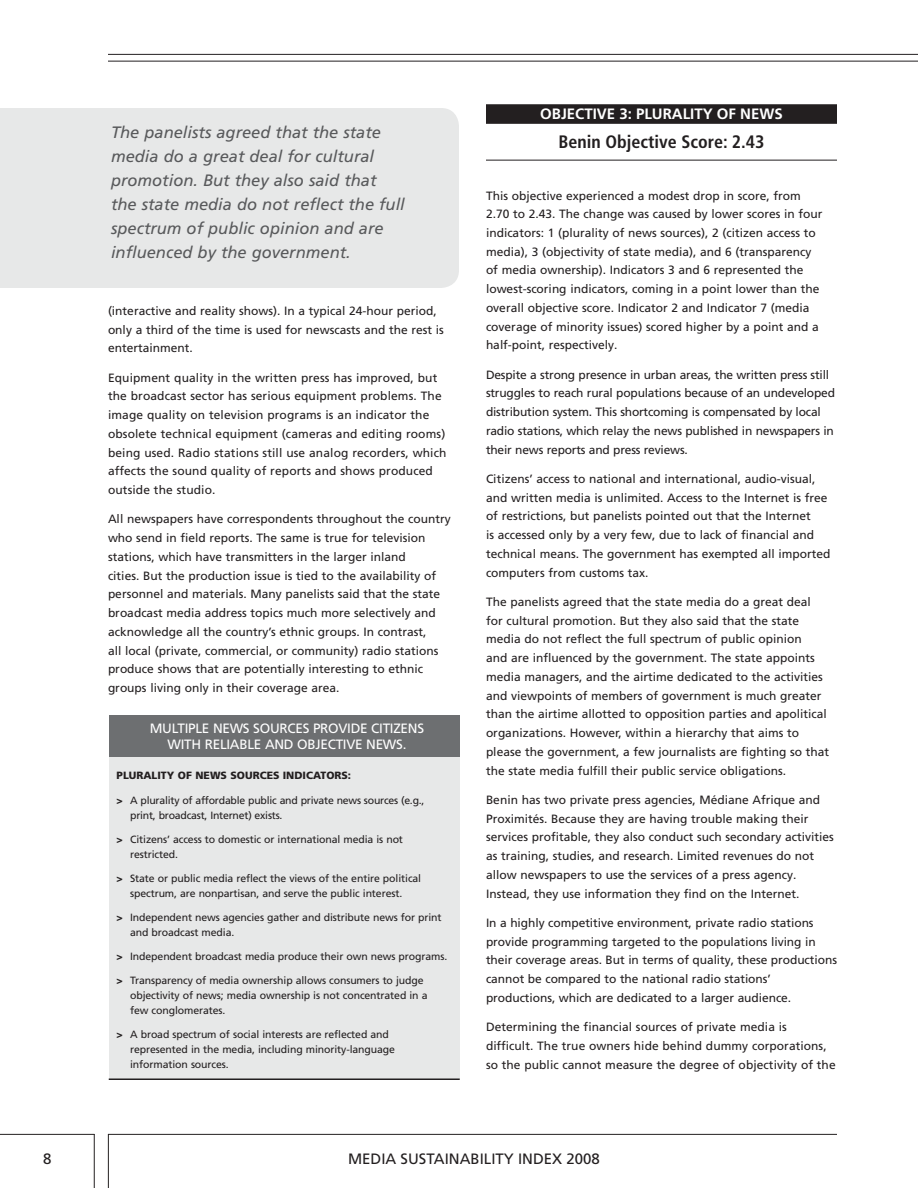
<style>
.page{position:relative;width:918px;height:1188px;background:#fff}
.page>*{position:absolute;margin:0;border:0;box-sizing:border-box;transform-origin:0 0}
.t1{font:700 condensed 18px "Frutiger";color:#231f20}
.t2{font:italic 16.5px/24px "Frutiger LT Pro";color:#58595b}
.t3{font:15px "Frutiger LT Pro";color:#231f20}
.t4{font:700 15px "Frutiger LT Pro";color:#fff}
.t5{font:13.5px "Frutiger LT Pro";color:#fff}
.t6{font:12px/18.8px "Frutiger LT Pro";color:#231f20}
.t7{font:10.5px/15px "Frutiger LT Pro";letter-spacing:-.01em;color:#231f20}
.t8{font:900 10.5px "Frutiger";color:#231f20}
.s1{font-family:"Frutiger";font-weight:900}
</style>
<div class="page">
<hr style="left:108px;top:1134px;width:729px;height:1px;background:#231f20">
<hr style="left:0;top:1134px;width:94px;height:1px;background:#231f20">
<hr style="left:94px;top:1134px;width:1px;height:54px;background:#231f20">
<hr style="left:108px;top:1134px;width:1px;height:54px;background:#231f20">
<hr style="left:108px;top:61px;width:810px;height:1px;background:#231f20">
<hr style="left:108px;top:54px;width:810px;height:1px;background:#231f20">
<div style="left:486px;top:104px;width:351px;height:15px;background:#231f20"></div>
<div style="left:486px;top:119px;width:351px;height:5px;background:#231f20"></div>
<hr style="left:486px;top:160px;width:351px;height:1px;background:#231f20">
<div style="left:109px;top:749px;width:351px;height:330px;background:#e7e8e8"></div>
<div style="left:109px;top:715px;width:351px;height:42px;background:#6d6f71"></div>
<hr style="left:109px;top:1078px;width:351px;height:2px;background:#231f20">
<div style="left:0;top:108px;width:459px;height:180px;background:#e7e8e8"></div>
<h2 class="t2" style="left:111px;top:121px;width:295px">The panelists agreed that the state media do a great deal for cultural promotion. But they also said that the state media do not reflect the full spectrum of public opinion and are influenced by the government.</h2>
<p class="t6" style="left:108px;top:302px;width:337px">(interactive and reality shows). In a typical 24-hour period, only a third of the time is used for newscasts and the rest is entertainment.</p>
<p class="t6" style="left:108px;top:368px;width:340px">Equipment quality in the written press has improved, but the broadcast sector has serious equipment problems. The image quality on television programs is an indicator the obsolete technical equipment (cameras and editing rooms) being used. Radio stations still use analog recorders, which affects the sound quality of reports and shows produced outside the studio.</p>
<p class="t6" style="left:108px;top:510px;width:344px">All newspapers have correspondents throughout the country who send in field reports. The same is true for television stations, which have transmitters in the larger inland<br>cities. But the production issue is tied to the availability of personnel and materials. Many panelists said that the state broadcast media address topics much more selectively and acknowledge all the country’s ethnic groups. In contrast,<br>all local (private, commercial, or community) radio stations produce shows that are potentially interesting to ethnic groups living only in their coverage area.</p>
<p class="t5" style="left:150px;top:720px;width:15px">Multiple</p>
<p class="t5" style="left:213px;top:720px;width:3px">news</p>
<p class="t5" style="left:253px;top:720px;width:2px">sources</p>
<p class="t5" style="left:313px;top:720px;width:4px">pro</p>
<p class="t5" style="left:338px;top:720px;width:11px">vide</p>
<p class="t5" style="left:371px;top:720px;width:2px">citizens</p>
<p class="t5" style="left:168px;top:737px;width:5px">with</p>
<p class="t5" style="left:205px;top:737px;width:2px">reliable</p>
<p class="t5" style="left:265px;top:737px;width:5px">and</p>
<p class="t5" style="left:297px;top:737px;width:3px">objecti</p>
<p class="t5" style="left:346px;top:737px;width:23px">ve news</p>
<p class="t5" style="left:403px;top:737px;width:5px">.</p>
<p class="t8" style="left:117px;top:769px;width:236px">PLURALITY OF NEWS SOURCES INDICATORS:</p>
<p class="t7" style="left:130px;top:793px;width:296px;text-indent:-14px"><span class="s1">&gt;</span> A plurality of affordable public and private news sources (e.g., print, broadcast, Internet) exists.</p>
<p class="t7" style="left:130px;top:832px;width:274px;text-indent:-14px"><span class="s1">&gt;</span> Citizens’ access to domestic or international media is not restricted.</p>
<p class="t7" style="left:117px;top:871px;width:306px;text-align:center"><span class="s1">&gt;</span> State or public media reflect the views of the entire political spectrum, are nonpartisan, and serve the public interest.</p>
<p class="t7" style="left:130px;top:910px;width:313px;text-indent:-14px"><span class="s1">&gt;</span> Independent news agencies gather and distribute news for print and broadcast media.</p>
<p class="t7" style="left:117px;top:949px;width:332px"><span class="s1">&gt;</span> Independent broadcast media produce their own news programs.</p>
<p class="t7" style="left:130px;top:973px;width:299px;text-indent:-14px"><span class="s1">&gt;</span> Transparency of media ownership allows consumers to judge objectivity of news; media ownership is not concentrated in a few conglomerates.</p>
<p class="t7" style="left:130px;top:1027px;width:266px;text-indent:-14px"><span class="s1">&gt;</span> A broad spectrum of social interests are reflected and represented in the media, including minority-language information sources.</p>
<p class="t4" style="left:540px;top:105px;width:21px">OBJECTIVE</p>
<p class="t4" style="left:619px;top:105px;width:35px">3: PLURALITY</p>
<p class="t4" style="left:717px;top:105px;width:46px">OF NEWS</p>
<h1 class="t1" style="left:558px;top:131px;width:208px">Benin Objective Score: 2.43</h1>
<p class="t6" style="left:486px;top:186px;width:338px">This objective experienced a modest drop in score, from 2.70 to 2.43. The change was caused by lower scores in four indicators: 1 (plurality of news sources), 2 (citizen access to media), 3 (objectivity of state media), and 6 (transparency of media ownership). Indicators 3 and 6 represented the lowest-scoring indicators, coming in a point lower than the overall objective score. Indicator 2 and Indicator 7 (media coverage of minority issues) scored higher by a point and a half-point, respectively.</p>
<p class="t6" style="left:486px;top:365px;width:351px">Despite a strong presence in urban areas, the written press still struggles to reach rural populations because of an undeveloped distribution system. This shortcoming is compensated by local radio stations, which relay the news published in newspapers in their news reports and press reviews.</p>
<p class="t6" style="left:486px;top:469px;width:346px">Citizens’ access to national and international, audio-visual, and written media is unlimited. Access to the Internet is free of restrictions, but panelists pointed out that the Internet<br>is accessed only by a very few, due to lack of financial and technical means. The government has exempted all imported computers from customs tax.</p>
<p class="t6" style="left:486px;top:592px;width:345px">The panelists agreed that the state media do a great deal for cultural promotion. But they also said that the state media do not reflect the full spectrum of public opinion<br>and are influenced by the government. The state appoints media managers, and the airtime dedicated to the activities and viewpoints of members of government is much greater than the airtime allotted to opposition parties and apolitical organizations. However, within a hierarchy that aims to please the government, a few journalists are fighting so that the state media fulfill their public service obligations.</p>
<p class="t6" style="left:486px;top:790px;width:349px">Benin has two private press agencies, Médiane Afrique and Proximités. Because they are having trouble making their services profitable, they also conduct such secondary activities as training, studies, and research. Limited revenues do not allow newspapers to use the services of a press agency.<br>Instead, they use information they find on the Internet.</p>
<p class="t6" style="left:486px;top:913px;width:353px">In a highly competitive environment, private radio stations provide programming targeted to the populations living in their coverage areas. But in terms of quality, these productions cannot be compared to the national radio stations’ productions, which are dedicated to a larger audience.</p>
<p class="t6" style="left:486px;top:1018px;width:351px">Determining the financial sources of private media is difficult. The true owners hide behind dummy corporations, so the public cannot measure the degree of objectivity of the</p>
<p class="t3" style="left:43px;top:1150px;width:10px">8</p>
<p class="t3" style="left:348px;top:1150px;width:253px">MEDIA SUSTAINABILITY INDEX 2008</p>
</div>
